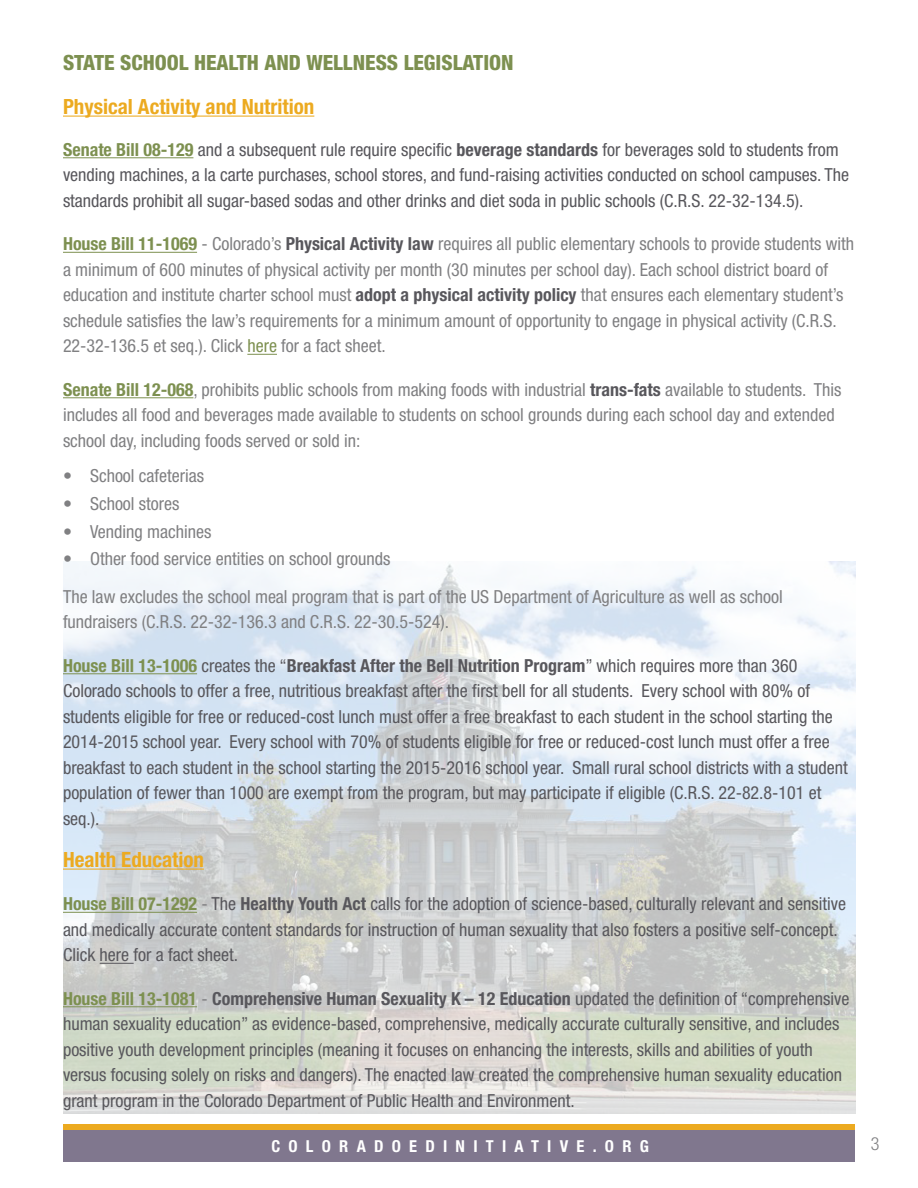
<style>
.page{position:relative;width:918px;height:1188px;background:#fff}
.page>*{position:absolute;margin:0;border:0;box-sizing:border-box;transform-origin:0 0}
.body_copy{font:700 condensed 21px "Helvetica Neue LT Std";color:#ecaa20}
.Blue_Subheads{font:800 condensed 21px "Helvetica Neue LT Std";color:#7d9050}
.body_copy-2{font:condensed 18px/25.5px "Helvetica Neue LT Std";color:#58575c}
.body_copy-3{font:condensed 18px/25.5px "Helvetica Neue LT Std";color:#808082}
.t1{font:300 condensed 18px "Helvetica Neue LT Std";color:#808082}
.body_copy-4{font:700 condensed 16.5px "Helvetica Neue LT Std";letter-spacing:.5em;color:#fff}
.s1{font-weight:700;color:#7d9050}
.s2{font-weight:700}
.s3{font-weight:700;color:#58575c}
.s4{color:#7d9050}
.s5{color:#808082}
</style>
<div class="page">
<img style="left:63px;top:562px;width:792px;height:551px">
<hr style="left:63px;top:116px;width:251px;height:1px;background:#ecaa20">
<hr style="left:63px;top:157px;width:130px;height:1px;background:#7d9050">
<hr style="left:63px;top:252px;width:134px;height:1px;background:#7d9050">
<hr style="left:247px;top:354px;width:30px;height:1px;background:#7d9050">
<hr style="left:63px;top:397px;width:130px;height:1px;background:#7d9050">
<hr style="left:63px;top:673px;width:134px;height:1px;background:#7d9050">
<hr style="left:63px;top:869px;width:141px;height:1px;background:#ecaa20">
<hr style="left:63px;top:912px;width:134px;height:1px;background:#7d9050">
<hr style="left:100px;top:963px;width:34px;height:1px;background:#58575c">
<hr style="left:63px;top:1006px;width:134px;height:1px;background:#7d9050">
<div style="left:63px;top:1130px;width:792px;height:32px;background:#80778e"></div>
<div style="left:63px;top:1124px;width:792px;height:6px;background:#ecaa20"></div>
<p class="Blue_Subheads" style="left:63px;top:50px;width:452px">STATE SCHOOL HEALTH AND WELLNESS LEGISLATION</p>
<p class="body_copy" style="left:63px;top:94px;width:253px">Physical Activity and Nutrition</p>
<p class="body_copy-2" style="left:63px;top:137px;width:788px"><span class="s1">Senate Bill 08-129</span> and a subsequent rule require specific <span class="s2">beverage standards</span> for beverages sold to students from vending machines, a la carte purchases, school stores, and fund-raising activities conducted on school campuses. The standards prohibit all sugar-based sodas and other drinks and diet soda in public schools (C.R.S. 22-32-134.5).</p>
<p class="body_copy-3" style="left:63px;top:231px;width:793px"><span class="s1">House Bill 11-1069</span> - Colorado’s <span class="s3">Physical Activity law</span> requires all public elementary schools to provide students with a minimum of 600 minutes of physical activity per month (30 minutes per school day). Each school district board of education and institute charter school must <span class="s3">adopt a physical activity policy</span> that ensures each elementary student’s schedule satisfies the law’s requirements for a minimum amount of opportunity to engage in physical activity (C.R.S.<br>22-32-136.5 et seq.). Click <span class="s4">here</span> for a fact sheet.</p>
<p class="body_copy-3" style="left:63px;top:377px;width:780px"><span class="s1">Senate Bill 12-068</span>, prohibits public schools from making foods with industrial <span class="s3">trans-fats</span> available to students. This includes all food and beverages made available to students on school grounds during each school day and extended school day, including foods served or sold in:</p>
<p class="body_copy-3" style="left:63px;top:463px;width:143px">• School cafeterias</p>
<p class="body_copy-3" style="left:63px;top:491px;width:118px">• School stores</p>
<p class="body_copy-3" style="left:63px;top:519px;width:150px">• Vending machines</p>
<p class="body_copy-3" style="left:63px;top:546px;width:329px">• Other food service entities on school grounds</p>
<p class="body_copy-3" style="left:63px;top:584px;width:721px">The law excludes the school meal program that is part of the US Department of Agriculture as well as school fundraisers (C.R.S. 22-32-136.3 and C.R.S. 22-30.5-524).</p>
<p class="body_copy-2" style="left:63px;top:653px;width:786px"><span class="s1">House Bill 13-1006</span> creates the “<span class="s2">Breakfast After the Bell Nutrition Program</span>” which requires more than 360<br>Colorado schools to offer a free, nutritious breakfast after the first bell for all students. Every school with 80% of students eligible for free or reduced-cost lunch must offer a free breakfast to each student in the school starting the 2014-2015 school year. Every school with 70% of students eligible for free or reduced-cost lunch must offer a free breakfast to each student in the school starting the 2015-2016 school year. Small rural school districts with a student population of fewer than 1000 are exempt from the program, but may participate if eligible (C.R.S. 22-82.8-101 et seq.).</p>
<p class="body_copy" style="left:63px;top:847px;width:143px">Health Education</p>
<p class="body_copy-2" style="left:63px;top:891px;width:785px"><span class="s1">House Bill 07-1292</span> <span class="s5">-</span> The <span class="s2">Healthy Youth Act</span> calls for the adoption of science-based, culturally relevant and sensitive and medically accurate content standards for instruction of human sexuality that also fosters a positive self-concept.<br>Click here for a fact sheet.</p>
<p class="body_copy-2" style="left:63px;top:986px;width:788px"><span class="s1">House Bill 13-1081</span> <span class="s5">-</span> <span class="s2">Comprehensive Human Sexuality K – 12 Education</span> updated the definition of “comprehensive human sexuality education” as evidence-based, comprehensive, medically accurate culturally sensitive, and includes positive youth development principles (meaning it focuses on enhancing the interests, skills and abilities of youth versus focusing solely on risks and dangers). The enacted law created the comprehensive human sexuality education grant program in the Colorado Department of Public Health and Environment.</p>
<p class="body_copy-4" style="left:271px;top:1137px;width:379px">COLORADOEDINITIATIVE.ORG</p>
<p class="t1" style="left:871px;top:1134px;width:10px">3</p>
</div>
